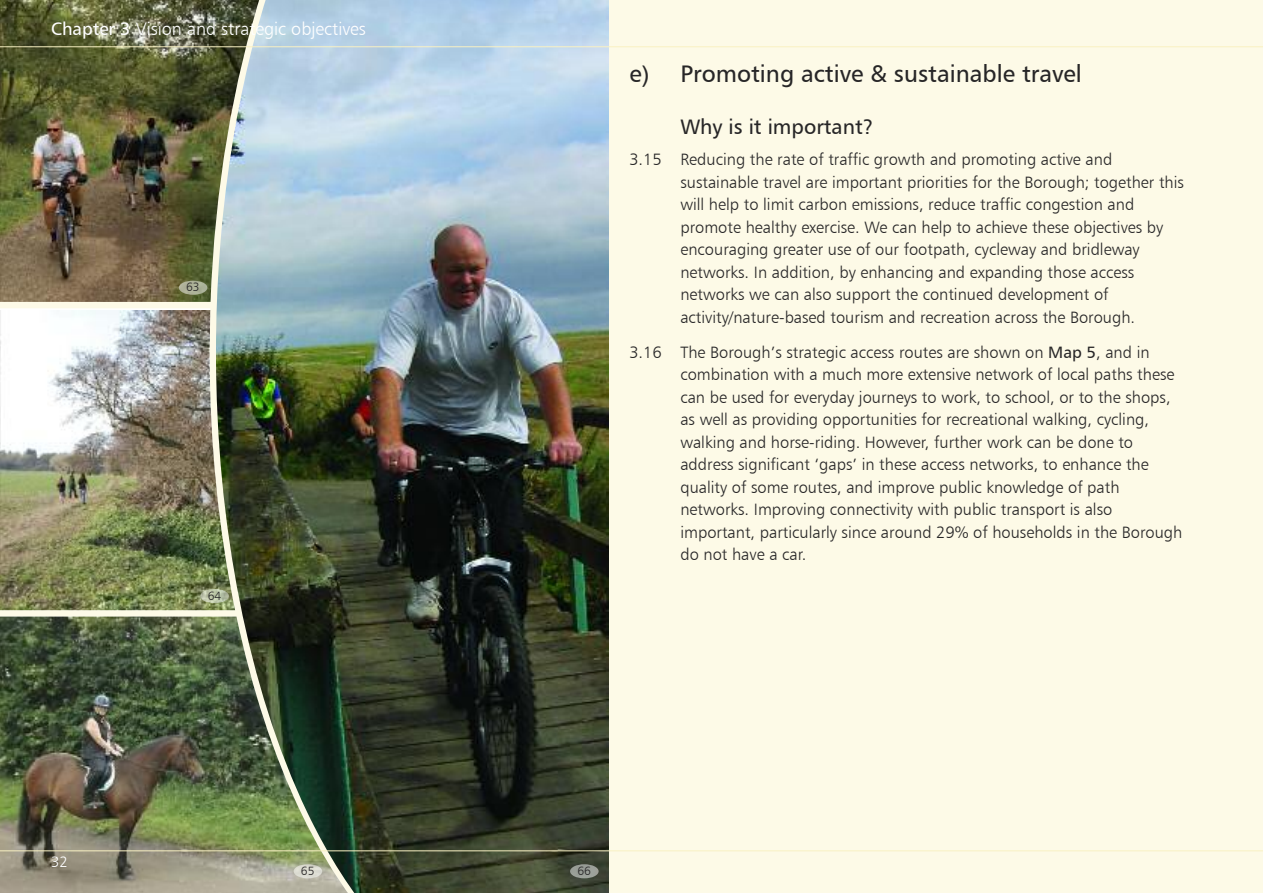
<style>
.page{position:relative;width:1263px;height:893px;background:#fdfae7}
.page>*{position:absolute;margin:0;border:0;box-sizing:border-box;transform-origin:0 0}
.t1{font:24px "Humanist 777 BT Roman B";color:#272627}
.t2{font:21px "Humanist 777 BT Roman B";color:#272627}
.t3{font:18px "Humanist 777 BT Light B";color:#fff}
.t4{font:16.5px/22.5px "Humanist 777 BT Light B";color:#272627}
.t5{font:15px "Humanist 777 BT Light B";color:#fff}
.t6{font:12px "Humanist 777 BT Light B";color:#272627}
.s1{font-family:"Humanist 777 BT Roman B"}
</style>
<div class="page">
<img style="left:378px;top:0;width:230px;height:893px">
<img style="left:0;top:0;width:378px;height:617px">
<svg style="left:260px;top:0;width:32px;height:302px"></svg>
<img style="left:0;top:0;width:260px;height:302px">
<img style="left:0;top:311px;width:235px;height:299px">
<svg style="left:349px;top:617px;width:29px;height:276px"></svg>
<img style="left:0;top:617px;width:349px;height:276px">
<hr style="left:0;top:850px;width:1263px;height:1px;background:#f9f1c3">
<hr style="left:0;top:46px;width:1263px;height:1px;background:#f9f1c3">
<img style="left:179px;top:281px;width:28px;height:14px">
<img style="left:200px;top:589px;width:29px;height:14px">
<img style="left:570px;top:864px;width:29px;height:14px">
<img style="left:294px;top:864px;width:28px;height:14px">
<p class="t3" style="left:51px;top:18px;width:316px"><span class="s1">Chapter 3</span> Vision and strategic objectives</p>
<p class="t6" style="left:186px;top:280px;width:15px">63</p>
<p class="t6" style="left:208px;top:588px;width:15px">64</p>
<h1 class="t1" style="left:629px;top:59px;width:454px">e) Promoting active &amp; sustainable travel</h1>
<p class="t2" style="left:680px;top:114px;width:195px">Why is it important?</p>
<p class="t4" style="left:680px;top:148px;width:505px;text-indent:-51px">3.15 Reducing the rate of traffic growth and promoting active and sustainable travel are important priorities for the Borough; together this will help to limit carbon emissions, reduce traffic congestion and promote healthy exercise. We can help to achieve these objectives by encouraging greater use of our footpath, cycleway and bridleway networks. In addition, by enhancing and expanding those access networks we can also support the continued development of activity/nature-based tourism and recreation across the Borough.</p>
<p class="t4" style="left:680px;top:341px;width:503px;text-indent:-51px">3.16 The Borough’s strategic access routes are shown on <span class="s1">Map 5</span>, and in combination with a much more extensive network of local paths these can be used for everyday journeys to work, to school, or to the shops, as well as providing opportunities for recreational walking, cycling, walking and horse-riding. However, further work can be done to address significant ‘gaps’ in these access networks, to enhance the quality of some routes, and improve public knowledge of path networks. Improving connectivity with public transport is also important, particularly since around 29% of households in the Borough do not have a car.</p>
<p class="t5" style="left:51px;top:852px;width:18px">32</p>
<p class="t6" style="left:301px;top:863px;width:15px">65</p>
<p class="t6" style="left:577px;top:863px;width:15px">66</p>
</div>
